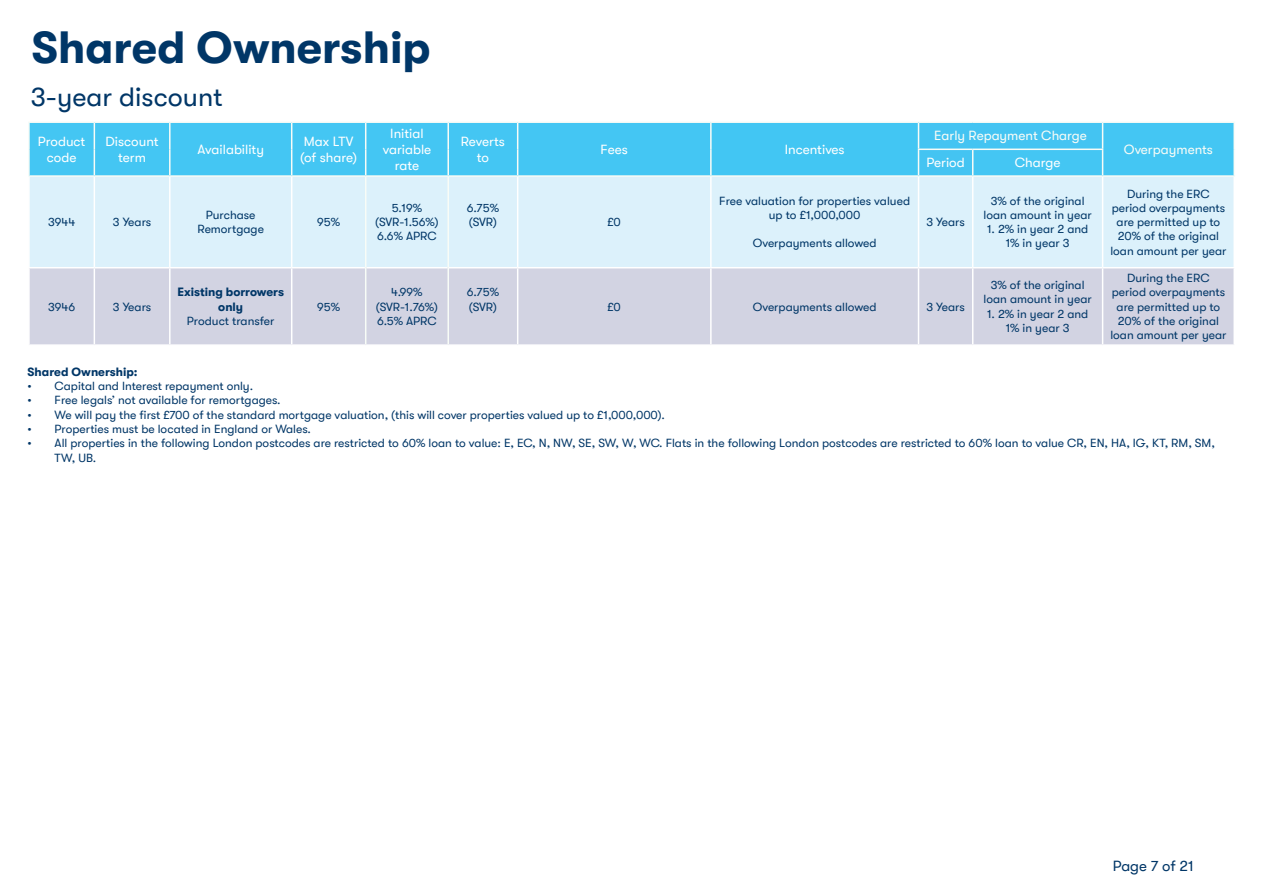
<style>
.page{position:relative;width:1263px;height:893px;background:#fff}
.page>*{position:absolute;margin:0;border:0;box-sizing:border-box;transform-origin:0 0}
.Main_Header{font:700 45px "GT Walsheim";color:#003667}
.Product_Header{font:27px "GT Walsheim";color:#003667}
.t1{font:15px "GT Walsheim";color:#003667}
.Table_header_text{font:13.5px/16.2px "GT Walsheim";color:#fff;text-align:center}
.Table_header_text-2{font:13.5px "GT Walsheim";color:#f8fcf7}
.Table_body_text{font:12px/14.2px "GT Walsheim";color:#003667;text-align:center}
.Table_body_text-2{font:700 12px/14.2px "GT Walsheim";color:#003667;text-align:center}
</style>
<div class="page">
<div style="left:449px;top:123px;width:784px;height:52px;background:#44c6f3"></div>
<div style="left:711px;top:122px;width:207px;height:54px;background:#42c6f3"></div>
<div style="left:449px;top:177px;width:784px;height:90px;background:#dcf1fb"></div>
<div style="left:30px;top:268px;width:1203px;height:76px;background:#d2d3e2"></div>
<hr style="left:972px;top:177px;width:1px;height:90px;background:#fff">
<hr style="left:972px;top:268px;width:1px;height:76px;background:#fff">
<hr style="left:1102px;top:177px;width:1px;height:90px;background:#fff">
<hr style="left:94px;top:268px;width:1px;height:76px;background:#fff">
<hr style="left:1102px;top:268px;width:1px;height:76px;background:#fff">
<hr style="left:292px;top:121px;width:74px;height:2px;background:#f8fcf7">
<hr style="left:365px;top:268px;width:1px;height:76px;background:#f8fcf7">
<hr style="left:366px;top:121px;width:82px;height:2px;background:#f8fcf7">
<hr style="left:448px;top:121px;width:70px;height:2px;background:#f8fcf7">
<hr style="left:447px;top:123px;width:2px;height:26px;background:#f8fcf7">
<hr style="left:518px;top:121px;width:193px;height:2px;background:#f8fcf7">
<hr style="left:711px;top:121px;width:207px;height:2px;background:#f8fcf7">
<hr style="left:710px;top:123px;width:2px;height:26px;background:#f8fcf7">
<hr style="left:447px;top:149px;width:2px;height:26px;background:#f8fcf7">
<svg style="left:517px;top:123px;width:1px;height:52px"></svg>
<hr style="left:710px;top:149px;width:2px;height:26px;background:#f8fcf7">
<hr style="left:448px;top:175px;width:70px;height:2px;background:#f8fcf7">
<hr style="left:518px;top:175px;width:193px;height:2px;background:#f8fcf7">
<hr style="left:711px;top:175px;width:207px;height:2px;background:#f8fcf7">
<hr style="left:918px;top:175px;width:55px;height:2px;background:#f8fcf7">
<hr style="left:973px;top:175px;width:129px;height:2px;background:#f8fcf7">
<hr style="left:918px;top:121px;width:55px;height:2px;background:#f8fcf7">
<hr style="left:973px;top:121px;width:129px;height:2px;background:#f8fcf7">
<hr style="left:1102px;top:121px;width:133px;height:2px;background:#f8fcf7">
<hr style="left:1233px;top:123px;width:2px;height:26px;background:#f8fcf7">
<svg style="left:918px;top:122px;width:185px;height:54px;background:#51c8f2"></svg>
<hr style="left:1233px;top:149px;width:2px;height:26px;background:#f8fcf7">
<hr style="left:1102px;top:175px;width:133px;height:2px;background:#f8fcf7">
<hr style="left:28px;top:121px;width:66px;height:2px;background:#f8fcf7">
<hr style="left:28px;top:123px;width:2px;height:26px;background:#f8fcf7">
<hr style="left:94px;top:121px;width:76px;height:2px;background:#f8fcf7">
<hr style="left:170px;top:121px;width:122px;height:2px;background:#f8fcf7">
<hr style="left:28px;top:149px;width:2px;height:26px;background:#f8fcf7">
<svg style="left:29px;top:123px;width:419px;height:145px;background:#a6e1f8"></svg>
<hr style="left:28px;top:175px;width:66px;height:2px;background:#f8fcf7">
<hr style="left:94px;top:175px;width:76px;height:2px;background:#f8fcf7">
<hr style="left:170px;top:175px;width:122px;height:2px;background:#f8fcf7">
<hr style="left:447px;top:177px;width:2px;height:91px;background:#f8fcf7">
<hr style="left:447px;top:268px;width:2px;height:76px;background:#f8fcf7">
<hr style="left:517px;top:177px;width:1px;height:90px;background:#fff">
<hr style="left:517px;top:268px;width:1px;height:76px;background:#fff">
<hr style="left:710px;top:177px;width:2px;height:90px;background:#fff">
<hr style="left:918px;top:177px;width:1px;height:90px;background:#fff">
<hr style="left:710px;top:268px;width:2px;height:76px;background:#fff">
<hr style="left:918px;top:268px;width:1px;height:76px;background:#fff">
<hr style="left:169px;top:177px;width:2px;height:90px;background:#fff">
<hr style="left:291px;top:177px;width:1px;height:90px;background:#fff">
<hr style="left:169px;top:268px;width:2px;height:76px;background:#fff">
<hr style="left:291px;top:268px;width:1px;height:76px;background:#fff">
<hr style="left:28px;top:267px;width:66px;height:1px;background:#fff">
<p class="Main_Header" style="left:32px;top:23px;width:400px">Shared Ownership</p>
<p class="Product_Header" style="left:31px;top:82px;width:193px">3-year discount</p>
<p class="Table_header_text" style="left:38px;top:133px;width:49px">Product code</p>
<p class="Table_header_text" style="left:106px;top:133px;width:55px">Discount term</p>
<p class="Table_header_text" style="left:197px;top:141px;width:68px">Availability</p>
<p class="Table_header_text" style="left:390px;top:125px;width:35px">Initial</p>
<p class="Table_header_text" style="left:383px;top:141px;width:50px">variable rate</p>
<p class="Table_header_text" style="left:461px;top:133px;width:46px">Reverts to</p>
<p class="Table_header_text" style="left:601px;top:141px;width:29px">Fees</p>
<p class="Table_header_text" style="left:785px;top:141px;width:61px">Incentives</p>
<p class="Table_header_text" style="left:304px;top:133px;width:51px">Max LTV</p>
<p class="Table_header_text" style="left:300px;top:149px;width:58px">(of share)</p>
<p class="Table_body_text" style="left:48px;top:215px;width:29px">3944</p>
<p class="Table_body_text" style="left:113px;top:215px;width:40px">3 Years</p>
<p class="Table_body_text" style="left:206px;top:208px;width:51px">Purchase</p>
<p class="Table_body_text" style="left:198px;top:222px;width:68px">Remortgage</p>
<p class="Table_body_text" style="left:317px;top:215px;width:24px">95%</p>
<p class="Table_body_text" style="left:392px;top:201px;width:32px">5.19%</p>
<p class="Table_body_text" style="left:375px;top:215px;width:65px">(SVR-1.56%)</p>
<p class="Table_body_text" style="left:377px;top:229px;width:61px">6.6% APRC</p>
<p class="Table_body_text" style="left:467px;top:201px;width:34px;text-align:left">6.75% (SVR)</p>
<p class="Table_body_text" style="left:608px;top:215px;width:15px">£0</p>
<p class="Table_body_text" style="left:719px;top:194px;width:192px">Free valuation for properties valued up to £1,000,000</p>
<p class="Table_body_text" style="left:753px;top:236px;width:125px">Overpayments allowed</p>
<p class="Table_header_text-2" style="left:934px;top:128px;width:154px">Early Repayment Charge</p>
<p class="Table_header_text" style="left:926px;top:155px;width:40px">Period</p>
<p class="Table_header_text" style="left:1015px;top:155px;width:47px">Charge</p>
<p class="Table_body_text" style="left:926px;top:215px;width:40px">3 Years</p>
<p class="Table_body_text" style="left:983px;top:194px;width:110px">3% of the original loan amount in year</p>
<p class="Table_body_text" style="left:987px;top:222px;width:103px">1. 2% in year 2 and<br>1% in year 3</p>
<p class="Table_body_text" style="left:48px;top:299px;width:29px">3946</p>
<p class="Table_body_text" style="left:113px;top:299px;width:40px">3 Years</p>
<p class="Table_body_text-2" style="left:177px;top:285px;width:108px">Existing borrowers only</p>
<p class="Table_body_text" style="left:187px;top:314px;width:89px">Product transfer</p>
<p class="Table_body_text" style="left:317px;top:299px;width:24px">95%</p>
<p class="Table_body_text" style="left:391px;top:285px;width:33px">4.99%</p>
<p class="Table_body_text" style="left:376px;top:299px;width:64px">(SVR-1.76%)</p>
<p class="Table_body_text" style="left:377px;top:314px;width:61px">6.5% APRC</p>
<p class="Table_body_text" style="left:467px;top:285px;width:34px;text-align:left">6.75% (SVR)</p>
<p class="Table_body_text" style="left:608px;top:299px;width:15px">£0</p>
<p class="Table_body_text" style="left:753px;top:299px;width:125px">Overpayments allowed</p>
<p class="Table_body_text" style="left:926px;top:299px;width:40px">3 Years</p>
<p class="Table_body_text" style="left:983px;top:278px;width:110px">3% of the original loan amount in year</p>
<p class="Table_body_text" style="left:987px;top:307px;width:103px">1. 2% in year 2 and<br>1% in year 3</p>
<p class="Table_header_text-2" style="left:1124px;top:142px;width:91px">Overpayments</p>
<p class="Table_body_text" style="left:1127px;top:186px;width:84px">During the ERC</p>
<p class="Table_body_text" style="left:1110px;top:201px;width:118px">period overpayments are permitted up to<br>20% of the original loan amount per year</p>
<p class="Table_body_text" style="left:1127px;top:271px;width:84px">During the ERC</p>
<p class="Table_body_text" style="left:1110px;top:285px;width:118px">period overpayments are permitted up to<br>20% of the original loan amount per year</p>
<p class="Table_body_text-2" style="left:28px;top:364px;width:112px">Shared Ownership:</p>
<p class="Table_body_text" style="left:28px;top:379px;width:227px">• Capital and Interest repayment only.</p>
<p class="Table_body_text" style="left:28px;top:393px;width:255px">• Free legals’ not available for remortgages.</p>
<p class="Table_body_text" style="left:28px;top:407px;width:639px">• We will pay the first £700 of the standard mortgage valuation, (this will cover properties valued up to £1,000,000).</p>
<p class="Table_body_text" style="left:28px;top:422px;width:285px">• Properties must be located in England or Wales.</p>
<p class="Table_body_text" style="left:55px;top:436px;width:1162px;text-align:left;text-indent:-27px">• All properties in the following London postcodes are restricted to 60% loan to value: E, EC, N, NW, SE, SW, W, WC. Flats in the following London postcodes are restricted to 60% loan to value CR, EN, HA, IG, KT, RM, SM,<br>TW, UB.</p>
<p class="t1" style="left:1113px;top:857px;width:83px">Page 7 of 21</p>
</div>
